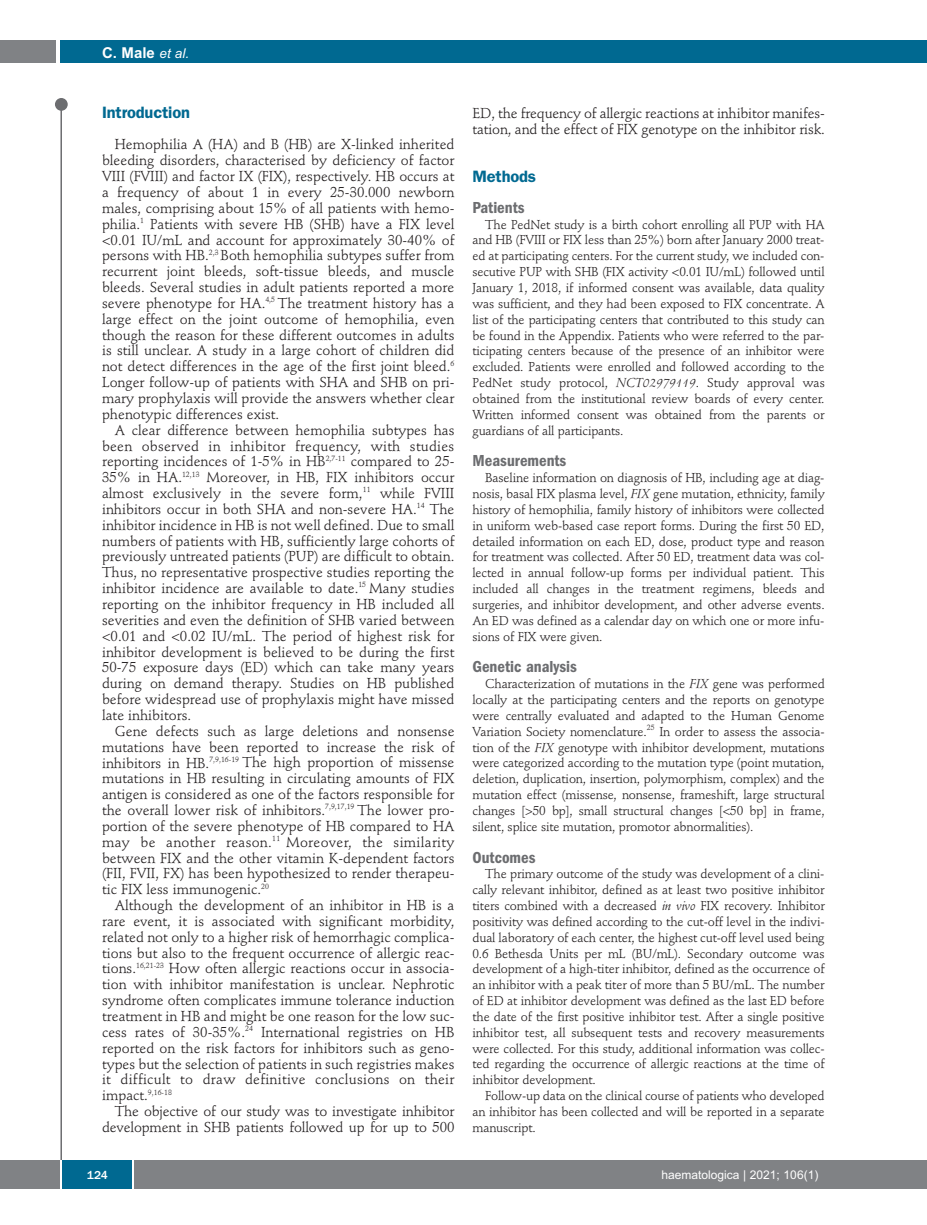
<style>
.page{position:relative;width:927px;height:1225px;background:#fff}
.page>*{position:absolute;margin:0;border:0;box-sizing:border-box;transform-origin:0 0}
.t1{font:600 condensed 16.5px "Franklin Gothic";color:#6c6d70}
.t2{font:600 16.5px "Franklin Gothic";letter-spacing:-.01em;color:#006991}
.t3{font:700 15px "Arial";color:#fff}
.t4{font:14.25px/15.9px "Stempel Schneidler";color:#231f20;text-align:justify}
.t5{font:12.75px/15.9px "Stempel Schneidler";letter-spacing:-.015em;color:#231f20;text-align:justify}
.t6{font:12px "Arial";color:#fff}
.t7{font:500 12px "Franklin Gothic";color:#fff}
.s1{font-weight:400;font-style:italic;font-size:13.5px}
.s2{font-style:italic}
</style>
<div class="page">
<div style="left:911px;top:40px;width:16px;height:22px;background:#006991"></div>
<div style="left:910px;top:1160px;width:17px;height:28px;background:#808285"></div>
<div style="left:55px;top:98px;width:13px;height:13px;background:#6c6d70;border-radius:50%"></div>
<hr style="left:60px;top:101px;width:2px;height:1061px;background:#6c6d70">
<div style="left:60px;top:40px;width:852px;height:22px;background:#006991"></div>
<div style="left:0;top:40px;width:56px;height:22px;background:#808285"></div>
<div style="left:0;top:1160px;width:911px;height:28px;background:#808285"></div>
<div style="left:62px;top:1160px;width:71px;height:28px;background:#006991"></div>
<hr style="left:60px;top:1160px;width:2px;height:28px;background:#fff">
<svg style="left:133px;top:1160px;width:1px;height:28px"></svg>
<p class="t3" style="left:102px;top:44px;width:89px">C. Male <span class="s1">et al.</span></p>
<p class="t2" style="left:102px;top:106px;width:89px">Introduction</p>
<p class="t4" style="left:102px;top:138px;width:354px;text-indent:13px">Hemophilia A (HA) and B (HB) are X-linked inherited bleeding disorders, characterised by deficiency of factor VIII (FVIII) and factor IX (FIX), respectively. HB occurs at a frequency of about 1 in every 25-30.000 newborn males, comprising about 15% of all patients with hemo&shy;philia.<sup>1</sup> Patients with severe HB (SHB) have a FIX level &lt;0.01 IU/mL and account for approximately 30-40% of persons with HB.<sup>2,3</sup> Both hemophilia subtypes suffer from recurrent joint bleeds, soft-tissue bleeds, and muscle bleeds. Several studies in adult patients reported a more severe phenotype for HA.<sup>4,5</sup> The treatment history has a large effect on the joint outcome of hemophilia, even though the reason for these different outcomes in adults is still unclear. A study in a large cohort of children did not detect differences in the age of the first joint bleed.<sup>6<br></sup>Longer follow-up of patients with SHA and SHB on pri&shy;mary prophylaxis will provide the answers whether clear phenotypic differences exist.</p>
<p class="t4" style="left:102px;top:423px;width:354px;text-indent:13px">A clear difference between hemophilia subtypes has been observed in inhibitor frequency, with studies reporting incidences of 1-5% in HB<sup>2,7-11</sup> compared to 25- 35% in HA.<sup>12,13</sup> Moreover, in HB, FIX inhibitors occur almost exclusively in the severe form,<sup>11</sup> while FVIII inhibitors occur in both SHA and non-severe HA.<sup>14</sup> The inhibitor incidence in HB is not well defined. Due to small numbers of patients with HB, sufficiently large cohorts of previously untreated patients (PUP) are difficult to obtain.<br>Thus, no representative prospective studies reporting the inhibitor incidence are available to date.<sup>15</sup> Many studies reporting on the inhibitor frequency in HB included all severities and even the definition of SHB varied between &lt;0.01 and &lt;0.02 IU/mL. The period of highest risk for inhibitor development is believed to be during the first 50-75 exposure days (ED) which can take many years during on demand therapy. Studies on HB published before widespread use of prophylaxis might have missed late inhibitors.</p>
<p class="t4" style="left:102px;top:724px;width:354px;text-indent:13px">Gene defects such as large deletions and nonsense mutations have been reported to increase the risk of inhibitors in HB.<sup>7,9,16-19</sup> The high proportion of missense mutations in HB resulting in circulating amounts of FIX antigen is considered as one of the factors responsible for the overall lower risk of inhibitors.<sup>7,9,17,19</sup> The lower pro&shy;portion of the severe phenotype of HB compared to HA may be another reason.<sup>11</sup> Moreover, the similarity between FIX and the other vitamin K-dependent factors (FII, FVII, FX) has been hypothesized to render therapeu&shy;tic FIX less immunogenic.<sup>20</sup></p>
<p class="t4" style="left:102px;top:898px;width:354px;text-indent:13px">Although the development of an inhibitor in HB is a rare event, it is associated with significant morbidity, related not only to a higher risk of hemorrhagic complica&shy;tions but also to the frequent occurrence of allergic reac&shy;tions.<sup>16,21-23</sup> How often allergic reactions occur in associa&shy;tion with inhibitor manifestation is unclear. Nephrotic syndrome often complicates immune tolerance induction treatment in HB and might be one reason for the low suc&shy;cess rates of 30-35%.<sup>24</sup> International registries on HB reported on the risk factors for inhibitors such as geno&shy;types but the selection of patients in such registries makes it difficult to draw definitive conclusions on their impact.<sup>9,16-18</sup></p>
<p class="t4" style="left:102px;top:1104px;width:354px;text-align:right">The objective of our study was to investigate inhibitor development in SHB patients followed up for up to 500</p>
<p class="t4" style="left:472px;top:106px;width:354px">ED, the frequency of allergic reactions at inhibitor manifes&shy;tation, and the effect of FIX genotype on the inhibitor risk.</p>
<p class="t2" style="left:472px;top:170px;width:65px">Methods</p>
<p class="t1" style="left:472px;top:202px;width:54px">Patients</p>
<p class="t5" style="left:472px;top:217px;width:354px;text-indent:13px">The PedNet study is a birth cohort enrolling all PUP with HA and HB (FVIII or FIX less than 25%) born after January 2000 treat&shy;ed at participating centers. For the current study, we included con&shy;secutive PUP with SHB (FIX activity &lt;0.01 IU/mL) followed until January 1, 2018, if informed consent was available, data quality was sufficient, and they had been exposed to FIX concentrate. A list of the participating centers that contributed to this study can be found in the Appendix. Patients who were referred to the par&shy;ticipating centers because of the presence of an inhibitor were excluded. Patients were enrolled and followed according to the PedNet study protocol, <span class="s2">NCT02979119</span>. Study approval was obtained from the institutional review boards of every center.<br>Written informed consent was obtained from the parents or guardians of all participants.</p>
<p class="t1" style="left:472px;top:455px;width:95px">Measurements</p>
<p class="t5" style="left:472px;top:471px;width:354px;text-indent:13px">Baseline information on diagnosis of HB, including age at diag&shy;nosis, basal FIX plasma level, <span class="s2">FIX</span> gene mutation, ethnicity, family history of hemophilia, family history of inhibitors were collected in uniform web-based case report forms. During the first 50 ED, detailed information on each ED, dose, product type and reason for treatment was collected. After 50 ED, treatment data was col&shy;lected in annual follow-up forms per individual patient. This included all changes in the treatment regimens, bleeds and surgeries, and inhibitor development, and other adverse events.<br>An ED was defined as a calendar day on which one or more infu&shy;sions of FIX were given.</p>
<p class="t1" style="left:472px;top:661px;width:106px">Genetic analysis</p>
<p class="t5" style="left:472px;top:677px;width:354px;text-indent:13px">Characterization of mutations in the <span class="s2">FIX</span> gene was performed locally at the participating centers and the reports on genotype were centrally evaluated and adapted to the Human Genome Variation Society nomenclature.<sup>25</sup> In order to assess the associa&shy;tion of the <span class="s2">FIX</span> genotype with inhibitor development, mutations were categorized according to the mutation type (point mutation, deletion, duplication, insertion, polymorphism, complex) and the mutation effect (missense, nonsense, frameshift, large structural changes [&gt;50 bp], small structural changes [&lt;50 bp] in frame, silent, splice site mutation, promotor abnormalities).</p>
<p class="t1" style="left:472px;top:851px;width:64px">Outcomes</p>
<p class="t5" style="left:472px;top:867px;width:354px;text-indent:13px">The primary outcome of the study was development of a clini&shy;cally relevant inhibitor, defined as at least two positive inhibitor titers combined with a decreased <span class="s2">in vivo</span> FIX recovery. Inhibitor positivity was defined according to the cut-off level in the indivi&shy;dual laboratory of each center, the highest cut-off level used being 0.6 Bethesda Units per mL (BU/mL). Secondary outcome was development of a high-titer inhibitor, defined as the occurrence of an inhibitor with a peak titer of more than 5 BU/mL. The number of ED at inhibitor development was defined as the last ED before the date of the first positive inhibitor test. After a single positive inhibitor test, all subsequent tests and recovery measurements were collected. For this study, additional information was collec&shy;ted regarding the occurrence of allergic reactions at the time of inhibitor development.</p>
<p class="t5" style="left:472px;top:1089px;width:354px;text-indent:13px">Follow-up data on the clinical course of patients who developed an inhibitor has been collected and will be reported in a separate manuscript.</p>
<p class="t7" style="left:87px;top:1167px;width:22px">124</p>
<p class="t6" style="left:661px;top:1167px;width:158px">haematologica | 2021; 106(1)</p>
</div>
